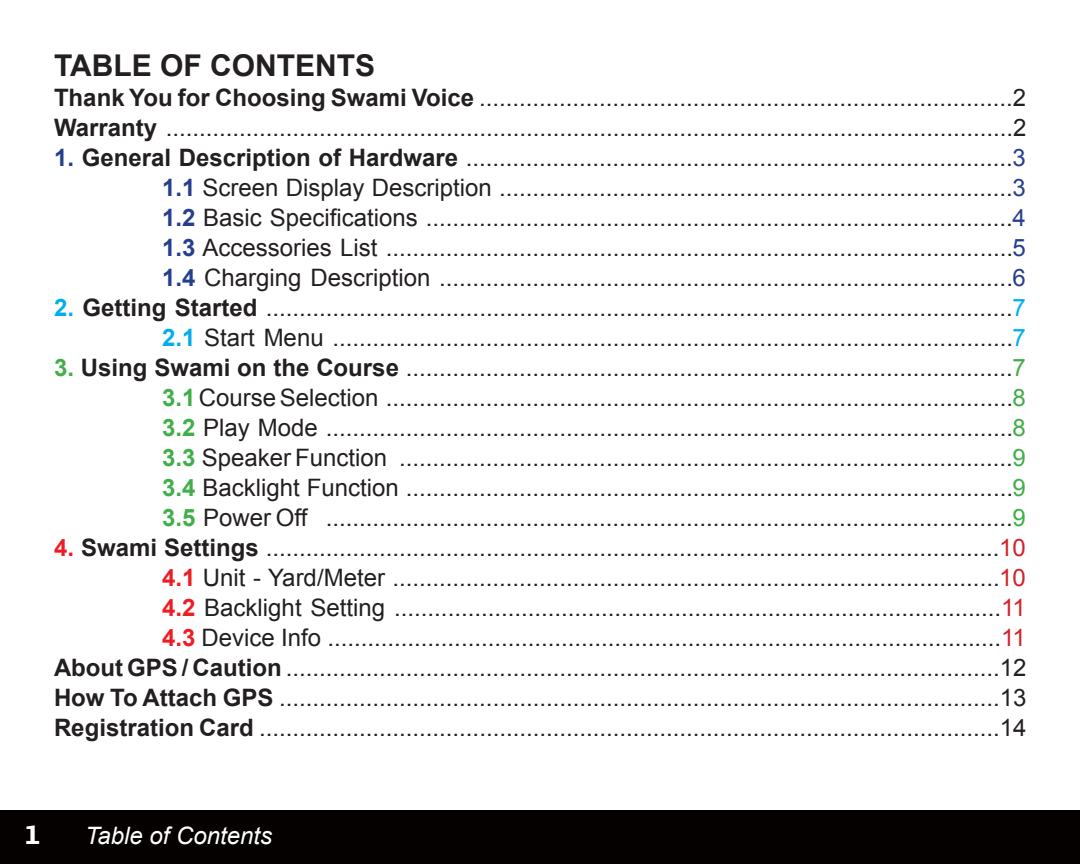
<style>
.page{position:relative;width:1080px;height:864px;background:#fff}
.page>*{position:absolute;margin:0;border:0;box-sizing:border-box;transform-origin:0 0}
.t1{font:700 30px "Arial";color:#231f20}
.t2{font:700 30px "Morgan Sn Caps";color:#fff}
.t3{font:24px "Arial";color:#231f20}
.t4{font:italic 24px "Arial";color:#fff}
.s1{font-weight:700}
.s2{font-weight:700;color:#253f8e}
.s3{color:#253f8e}
.s4{font-weight:700;color:#00aeef}
.s5{color:#00aeef}
.s6{font-weight:700;color:#40ae49}
.s7{color:#40ae49}
.s8{font-weight:700;color:#ee1d23}
.s9{color:#d1232a}
</style>
<div class="page">
<div style="left:0;top:810px;width:1080px;height:54px;background:#060101"></div>
<p class="t1" style="left:54px;top:45px;width:323px">TABLE OF CONTENTS</p>
<p class="t3" style="left:54px;top:82px;width:974px"><span class="s1">Thank You for Choosing Swami Voice</span> ................................................................................2</p>
<p class="t3" style="left:54px;top:112px;width:974px"><span class="s1">Warranty</span> ...............................................................................................................................2</p>
<p class="t3" style="left:54px;top:142px;width:973px"><span class="s2">1.</span> <span class="s1">General Description of Hardware</span> ..................................................................................<span class="s3">3</span></p>
<p class="t3" style="left:162px;top:172px;width:865px"><span class="s2">1.1</span> Screen Display Description .............................................................................<span class="s3">3</span></p>
<p class="t3" style="left:162px;top:202px;width:865px"><span class="s2">1.2</span> Basic Specifications ........................................................................................<span class="s3">4</span></p>
<p class="t3" style="left:162px;top:232px;width:865px"><span class="s2">1.3</span> Accessories List ..............................................................................................<span class="s3">5</span></p>
<p class="t3" style="left:162px;top:262px;width:865px"><span class="s2">1.4</span> Charging Description ......................................................................................<span class="s3">6</span></p>
<p class="t3" style="left:54px;top:292px;width:973px"><span class="s4">2.</span> <span class="s1">Getting Started</span> ................................................................................................................<span class="s5">7</span></p>
<p class="t3" style="left:162px;top:322px;width:865px"><span class="s4">2.1</span> Start Menu ......................................................................................................<span class="s5">7</span></p>
<p class="t3" style="left:54px;top:352px;width:973px"><span class="s6">3.</span> <span class="s1">Using Swami on the Course</span> ...........................................................................................<span class="s7">7</span></p>
<p class="t3" style="left:162px;top:382px;width:865px"><span class="s6">3.1</span> Course Selection ..............................................................................................<span class="s7">8</span></p>
<p class="t3" style="left:162px;top:412px;width:865px"><span class="s6">3.2</span> Play Mode .......................................................................................................<span class="s7">8</span></p>
<p class="t3" style="left:162px;top:442px;width:865px"><span class="s6">3.3</span> Speaker Function ............................................................................................<span class="s7">9</span></p>
<p class="t3" style="left:162px;top:472px;width:865px"><span class="s6">3.4</span> Backlight Function ...........................................................................................<span class="s7">9</span></p>
<p class="t3" style="left:162px;top:502px;width:865px"><span class="s6">3.5</span> Power Off .......................................................................................................<span class="s7">9</span></p>
<p class="t3" style="left:54px;top:532px;width:973px"><span class="s8">4.</span> <span class="s1">Swami Settings</span> ..............................................................................................................<span class="s9">10</span></p>
<p class="t3" style="left:162px;top:562px;width:865px"><span class="s8">4.1</span> Unit - Yard/Meter ...........................................................................................<span class="s9">10</span></p>
<p class="t3" style="left:162px;top:592px;width:865px"><span class="s8">4.2</span> Backlight Setting ...........................................................................................<span class="s9">11</span></p>
<p class="t3" style="left:162px;top:622px;width:865px"><span class="s8">4.3</span> Device Info .....................................................................................................<span class="s9">11</span></p>
<p class="t3" style="left:54px;top:652px;width:974px"><span class="s1">About GPS / Caution</span> ...........................................................................................................12</p>
<p class="t3" style="left:54px;top:682px;width:974px"><span class="s1">How To Attach GPS</span> ............................................................................................................13</p>
<p class="t3" style="left:54px;top:712px;width:974px"><span class="s1">Registration Card</span> ...............................................................................................................14</p>
<p class="t2" style="left:24px;top:819px;width:19px">1</p>
<p class="t4" style="left:85px;top:821px;width:189px">Table of Contents</p>
</div>
